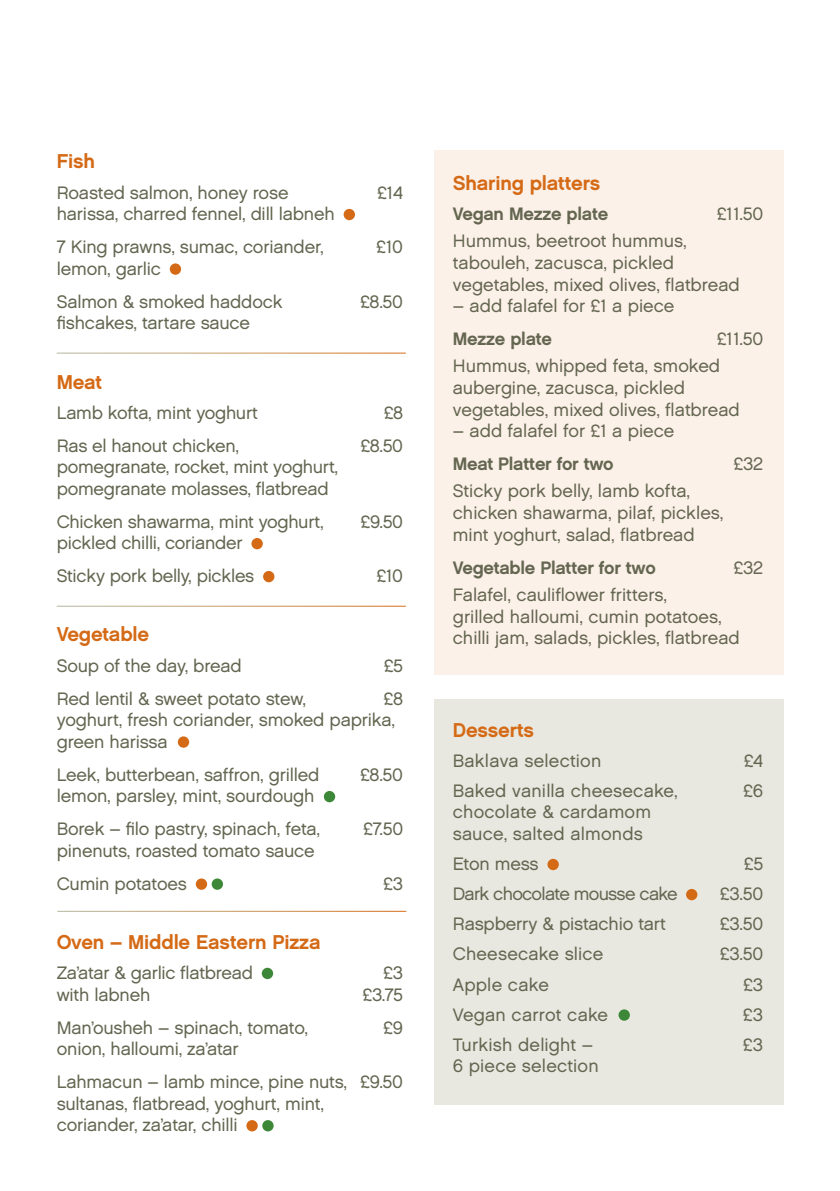
<style>
.page{position:relative;width:840px;height:1191px;background:#fff}
.page>*{position:absolute;margin:0;border:0;box-sizing:border-box;transform-origin:0 0}
.t1{font:20px "Chalet New York Nineteen Sixty";letter-spacing:-.01em;color:#d56a16}
.t2{font:18px/21.6px "Chalet London Nineteen Sixty";letter-spacing:-.01em;color:#646651}
.t3{font:18px/21.6px "Chalet London Nineteen Sixty";letter-spacing:.01em;color:#646651}
.t4{font:18px "Chalet New York Nineteen Sixty";letter-spacing:-.015em;color:#646651}
.t5{font:18px "Chalet London Nineteen Sixty";letter-spacing:-.04em;color:#646651}
</style>
<div class="page">
<div style="left:434px;top:150px;width:348px;height:525px;background:#fcf1e8"></div>
<div style="left:343px;top:209px;width:12px;height:11px;background:#d56a16;border-radius:50%"></div>
<div style="left:170px;top:263px;width:11px;height:12px;background:#d56a16;border-radius:50%"></div>
<div style="left:251px;top:538px;width:12px;height:11px;background:#d56a16;border-radius:50%"></div>
<div style="left:263px;top:571px;width:11px;height:11px;background:#d56a16;border-radius:50%"></div>
<div style="left:178px;top:736px;width:11px;height:11px;background:#d56a16;border-radius:50%"></div>
<div style="left:323px;top:791px;width:12px;height:11px;background:#3d8838;border-radius:50%"></div>
<div style="left:196px;top:878px;width:11px;height:11px;background:#d56a16;border-radius:50%"></div>
<div style="left:211px;top:878px;width:12px;height:11px;background:#3d8838;border-radius:50%"></div>
<div style="left:261px;top:967px;width:12px;height:12px;background:#3d8838;border-radius:50%"></div>
<div style="left:246px;top:1120px;width:11px;height:11px;background:#d56a16;border-radius:50%"></div>
<div style="left:262px;top:1120px;width:11px;height:11px;background:#3d8838;border-radius:50%"></div>
<div style="left:434px;top:698px;width:348px;height:406px;background:#e8e8e0"></div>
<div style="left:547px;top:859px;width:11px;height:11px;background:#d56a16;border-radius:50%"></div>
<div style="left:685px;top:889px;width:12px;height:11px;background:#d56a16;border-radius:50%"></div>
<div style="left:618px;top:1009px;width:11px;height:11px;background:#3d8838;border-radius:50%"></div>
<p class="t1" style="left:57px;top:149px;width:40px">Fish</p>
<p class="t2" style="left:57px;top:181px;width:233px">Roasted salmon, honey rose</p>
<p class="t2" style="left:377px;top:181px;width:27px">£14</p>
<p class="t2" style="left:57px;top:197px;width:279px;line-height:33px">harissa, charred fennel, dill labneh<br>7 King prawns, sumac, coriander,</p>
<p class="t2" style="left:376px;top:236px;width:28px">£10</p>
<p class="t2" style="left:57px;top:252px;width:227px;line-height:33px">lemon, garlic<br>Salmon &amp; smoked haddock</p>
<p class="t2" style="left:57px;top:312px;width:195px">fishcakes, tartare sauce</p>
<p class="t2" style="left:360px;top:290px;width:45px">£8.50</p>
<p class="t1" style="left:57px;top:369px;width:47px">Meat</p>
<p class="t2" style="left:57px;top:401px;width:202px">Lamb kofta, mint yoghurt</p>
<p class="t2" style="left:383px;top:401px;width:21px">£8</p>
<p class="t2" style="left:57px;top:434px;width:184px">Ras el hanout chicken,</p>
<p class="t2" style="left:360px;top:434px;width:44px">£8.50</p>
<p class="t2" style="left:57px;top:456px;width:283px">pomegranate, rocket, mint yoghurt, pomegranate molasses, flatbread</p>
<p class="t2" style="left:57px;top:510px;width:268px">Chicken shawarma, mint yoghurt,</p>
<p class="t2" style="left:360px;top:510px;width:44px">£9.50</p>
<p class="t2" style="left:57px;top:526px;width:199px;line-height:33px">pickled chilli, coriander<br>Sticky pork belly, pickles</p>
<p class="t2" style="left:376px;top:565px;width:28px">£10</p>
<p class="t1" style="left:57px;top:622px;width:94px">Vegetable</p>
<p class="t2" style="left:57px;top:654px;width:186px">Soup of the day, bread</p>
<p class="t2" style="left:383px;top:654px;width:21px">£5</p>
<p class="t2" style="left:57px;top:687px;width:250px">Red lentil &amp; sweet potato stew,</p>
<p class="t2" style="left:57px;top:687px;width:347px;text-indent:326px">£8 yoghurt, fresh coriander, smoked paprika, green harissa</p>
<p class="t2" style="left:57px;top:763px;width:264px">Leek, butterbean, saffron, grilled</p>
<p class="t2" style="left:360px;top:763px;width:45px">£8.50</p>
<p class="t2" style="left:57px;top:779px;width:265px;line-height:33px">lemon, parsley, mint, sourdough<br>Borek – filo pastry, spinach, feta,</p>
<p class="t2" style="left:363px;top:818px;width:42px">£7.50</p>
<p class="t2" style="left:57px;top:834px;width:259px;line-height:33px">pinenuts, roasted tomato sauce<br>Cumin potatoes</p>
<p class="t2" style="left:383px;top:872px;width:21px">£3</p>
<p class="t1" style="left:57px;top:930px;width:265px">Oven – Middle Eastern Pizza</p>
<p class="t2" style="left:57px;top:962px;width:198px">Za’atar &amp; garlic flatbread</p>
<p class="t2" style="left:383px;top:962px;width:21px">£3</p>
<p class="t2" style="left:57px;top:983px;width:95px">with labneh</p>
<p class="t2" style="left:362px;top:983px;width:42px">£3.75</p>
<p class="t2" style="left:57px;top:1016px;width:253px">Man’ousheh – spinach, tomato,</p>
<p class="t2" style="left:383px;top:1016px;width:21px">£9</p>
<p class="t2" style="left:57px;top:1032px;width:347px;line-height:33px">onion, halloumi, za’atar<br>Lahmacun – lamb mince, pine nuts, £9.50</p>
<p class="t2" style="left:57px;top:1092px;width:268px">sultanas, flatbread, yoghurt, mint, coriander, za’atar, chilli</p>
<p class="t1" style="left:452px;top:171px;width:149px">Sharing platters</p>
<p class="t4" style="left:452px;top:203px;width:157px">Vegan Mezze plate</p>
<p class="t2" style="left:716px;top:203px;width:48px">£11.50</p>
<p class="t2" style="left:452px;top:230px;width:288px">Hummus, beetroot hummus, tabouleh, zacusca, pickled vegetables, mixed olives, flatbread</p>
<p class="t2" style="left:452px;top:295px;width:223px">– add falafel for £1 a piece</p>
<p class="t4" style="left:452px;top:328px;width:101px">Mezze plate</p>
<p class="t2" style="left:452px;top:325px;width:311px;line-height:27.2px;text-indent:264px">£11.50<br>Hummus, whipped feta, smoked</p>
<p class="t2" style="left:452px;top:377px;width:288px">aubergine, zacusca, pickled vegetables, mixed olives, flatbread</p>
<p class="t2" style="left:452px;top:420px;width:223px">– add falafel for £1 a piece</p>
<p class="t4" style="left:452px;top:453px;width:162px">Meat Platter for two</p>
<p class="t2" style="left:733px;top:453px;width:31px">£32</p>
<p class="t2" style="left:452px;top:480px;width:272px">Sticky pork belly, lamb kofta, chicken shawarma, pilaf, pickles, mint yoghurt, salad, flatbread</p>
<p class="t4" style="left:452px;top:556px;width:204px">Vegetable Platter for two</p>
<p class="t2" style="left:733px;top:556px;width:31px">£32</p>
<p class="t2" style="left:452px;top:584px;width:288px">Falafel, cauliflower fritters,<br>grilled halloumi, cumin potatoes, chilli jam, salads, pickles, flatbread</p>
<p class="t1" style="left:452px;top:717px;width:83px">Desserts</p>
<p class="t3" style="left:452px;top:749px;width:150px">Baklava selection</p>
<p class="t2" style="left:743px;top:749px;width:21px">£4</p>
<p class="t3" style="left:452px;top:779px;width:226px">Baked vanilla cheesecake,</p>
<p class="t2" style="left:742px;top:779px;width:22px">£6</p>
<p class="t3" style="left:452px;top:801px;width:200px">chocolate &amp; cardamom sauce, salted almonds</p>
<p class="t2" style="left:452px;top:853px;width:87px">Eton mess</p>
<p class="t2" style="left:743px;top:853px;width:21px">£5</p>
<p class="t5" style="left:452px;top:883px;width:226px">Dark chocolate mousse cake</p>
<p class="t2" style="left:719px;top:883px;width:45px">£3.50</p>
<p class="t2" style="left:452px;top:913px;width:214px">Raspberry &amp; pistachio tart</p>
<p class="t2" style="left:719px;top:913px;width:45px">£3.50</p>
<p class="t3" style="left:452px;top:943px;width:152px">Cheesecake slice</p>
<p class="t2" style="left:719px;top:943px;width:45px">£3.50</p>
<p class="t3" style="left:452px;top:973px;width:97px">Apple cake</p>
<p class="t2" style="left:742px;top:973px;width:21px">£3</p>
<p class="t3" style="left:452px;top:1003px;width:157px">Vegan carrot cake</p>
<p class="t2" style="left:742px;top:1003px;width:22px">£3</p>
<p class="t3" style="left:452px;top:1033px;width:142px">Turkish delight –</p>
<p class="t2" style="left:742px;top:1033px;width:22px">£3</p>
<p class="t3" style="left:452px;top:1055px;width:147px">6 piece selection</p>
</div>
